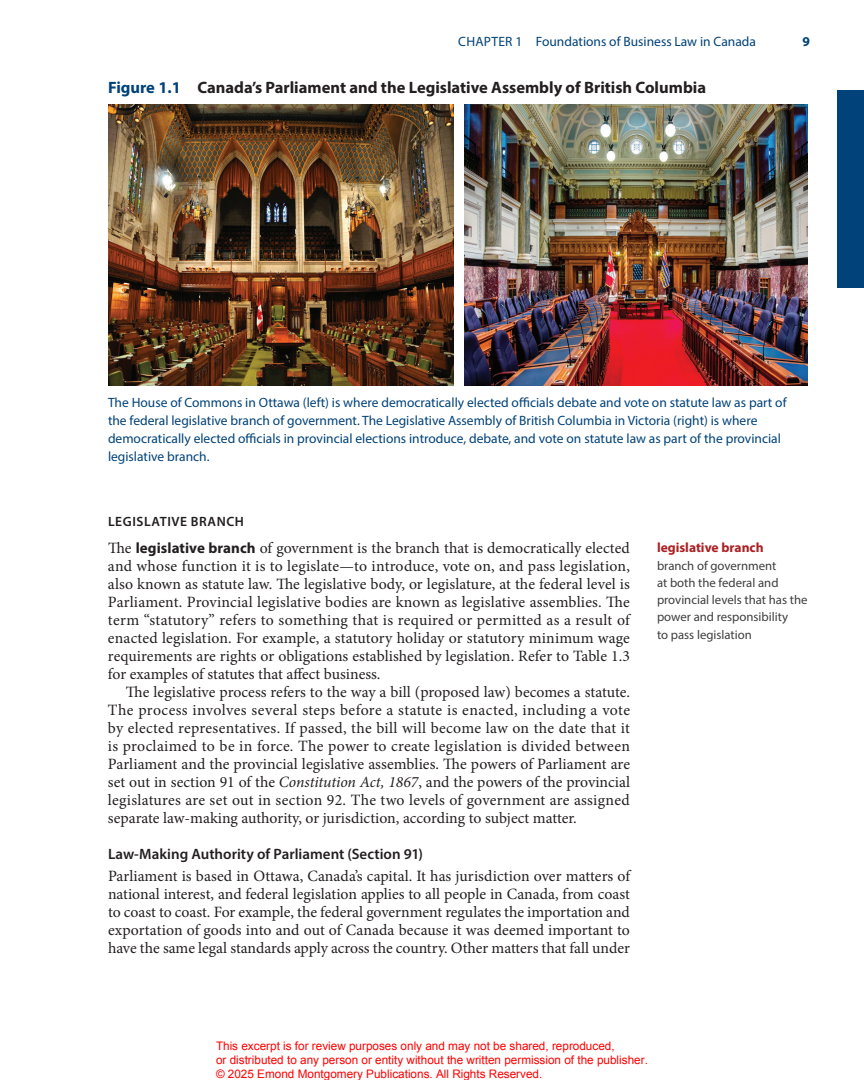
<style>
.page{position:relative;width:864px;height:1080px;background:#fff}
.page>*{position:absolute;margin:0;border:0;box-sizing:border-box;transform-origin:0 0}
.t1{font:700 16.5px "Myriad Pro";color:#231f20}
.t2{font:15.75px/18px "Minion Pro";letter-spacing:-.005em;color:#231f20;text-align:justify}
.t3{font:600 15px "Myriad Pro";color:#231f20}
.t4{font:13.5px/18px "Myriad Pro";color:#004279}
.t5{font:600 13.5px "Myriad Pro";letter-spacing:.04em;color:#231f20}
.t6{font:700 13.5px "Myriad Pro";color:#ac1f22}
.t7{font:700 13.5px "Myriad Pro";color:#004279}
.t8{font:12.75px/17.2px "Myriad Pro";color:#3e3e3f}
.t9{font:11.7px/14.1px "Arial";color:#f00}
.s1{color:#004279}
.s2{font-family:"Myriad Pro";font-weight:700;font-size:15px}
.s3{font-style:italic}
</style>
<div class="page">
<div style="left:837px;top:90px;width:27px;height:198px;background:#004279"></div>
<img style="left:108px;top:105px;width:346px;height:280px">
<img style="left:464px;top:105px;width:344px;height:280px">
<p class="t4" style="left:458px;top:33px;width:299px">CHAPTER 1 Foundations of Business Law in Canada</p>
<p class="t7" style="left:803px;top:33px;width:9px">9</p>
<p class="t1" style="left:108px;top:77px;width:600px"><span class="s1">Figure 1.1</span> Canada’s Parliament and the Legislative Assembly of British Columbia</p>
<p class="t4" style="left:108px;top:393px;width:680px">The House of Commons in Ottawa (left) is where democratically elected officials debate and vote on statute law as part of the federal legislative branch of government. The Legislative Assembly of British Columbia in Victoria (right) is where democratically elected officials in provincial elections introduce, debate, and vote on statute law as part of the provincial legislative branch.</p>
<p class="t5" style="left:108px;top:513px;width:137px">LEGISLATIVE BRANCH</p>
<p class="t2" style="left:108px;top:539px;width:524px">The <span class="s2">legislative branch</span> of government is the branch that is democratically elected and whose function it is to legislate—to introduce, vote on, and pass legislation, also known as statute law. The legislative body, or legislature, at the federal level is Parliament. Provincial legislative bodies are known as legislative assemblies. The term “statutory” refers to something that is required or permitted as a result of enacted legislation. For example, a statutory holiday or statutory minimum wage requirements are rights or obligations established by legislation. Refer to Table 1.3 for examples of statutes that affect business.</p>
<p class="t2" style="left:108px;top:683px;width:524px;text-indent:18px">The legislative process refers to the way a bill (proposed law) becomes a statute.<br>The process involves several steps before a statute is enacted, including a vote by elected representatives. If passed, the bill will become law on the date that it is proclaimed to be in force. The power to create legislation is divided between Parliament and the provincial legislative assemblies. The powers of Parliament are set out in section 91 of the <span class="s3">Constitution Act, 1867</span>, and the powers of the provincial legislatures are set out in section 92. The two levels of government are assigned separate law-making authority, or jurisdiction, according to subject matter.</p>
<p class="t3" style="left:108px;top:844px;width:316px">Law-Making Authority of Parliament (Section 91)</p>
<p class="t2" style="left:108px;top:867px;width:524px">Parliament is based in Ottawa, Canada’s capital. It has jurisdiction over matters of national interest, and federal legislation applies to all people in Canada, from coast to coast to coast. For example, the federal government regulates the importation and exportation of goods into and out of Canada because it was deemed important to have the same legal standards apply across the country. Other matters that fall under</p>
<p class="t6" style="left:657px;top:539px;width:108px">legislative branch</p>
<p class="t8" style="left:657px;top:557px;width:152px">branch of government<br>at both the federal and provincial levels that has the power and responsibility<br>to pass legislation</p>
<p class="t9" style="left:216px;top:1039px;width:433px">This excerpt is for review purposes only and may not be shared, reproduced,<br>or distributed to any person or entity without the written permission of the publisher. © 2025 Emond Montgomery Publications. All Rights Reserved.</p>
</div>
